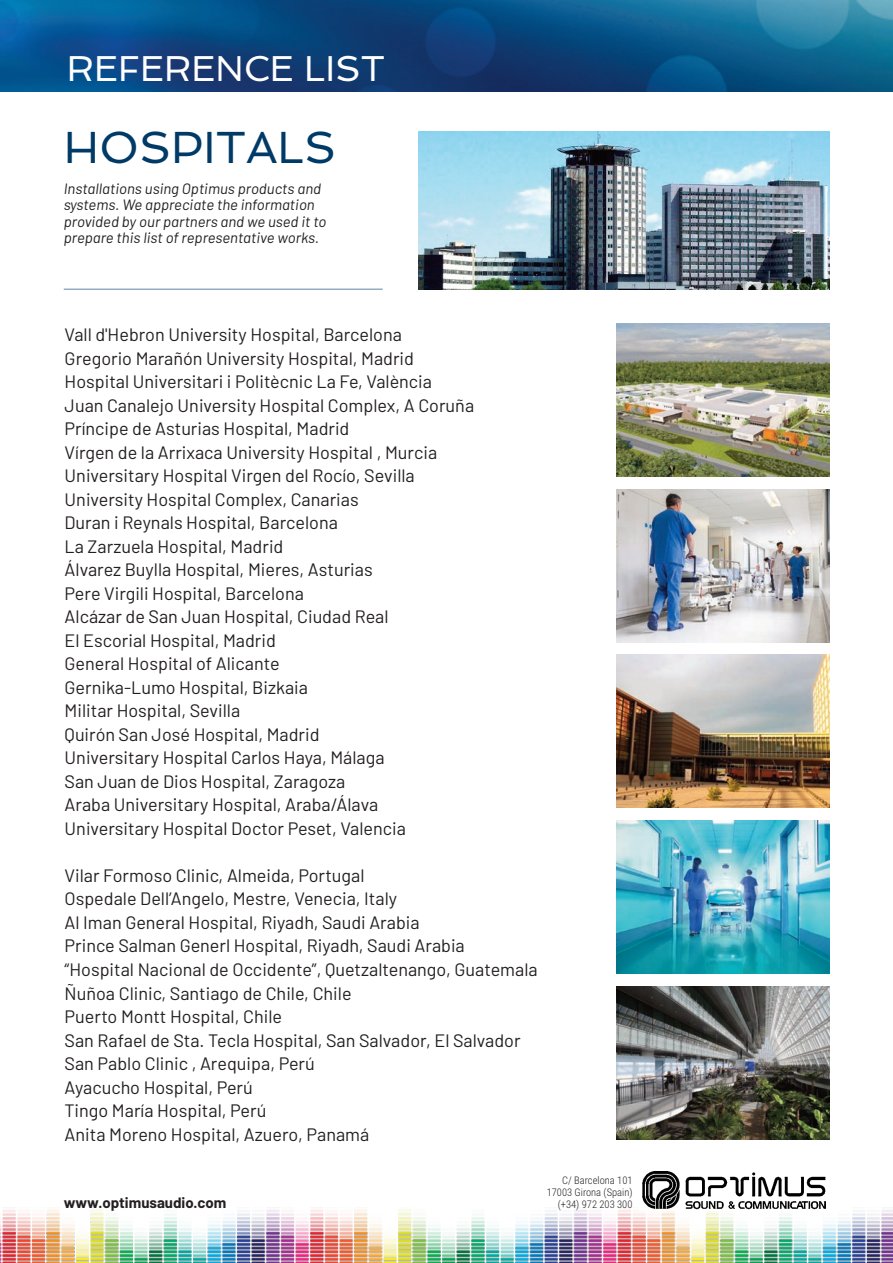
<style>
.page{position:relative;width:893px;height:1263px;background:#fff}
.page>*{position:absolute;margin:0;border:0;box-sizing:border-box;transform-origin:0 0}
.t1{font:45px "Spinnaker";color:#003a67}
.t2{font:36px "Spinnaker";color:#fff}
.t3{font:18px/23.5px "Barlow";color:#231f20}
.t4{font:italic 15px/16.5px "Barlow";color:#231f20}
.t5{font:700 15px "Barlow";color:#231f20}
.t6{font:300 10.5px/12px "Roboto Condensed";color:#231f20;text-align:right}
</style>
<div class="page">
<img style="left:0;top:0;width:893px;height:91px">
<img style="left:0;top:1210px;width:893px;height:53px">
<img style="left:643px;top:1171px;width:183px;height:39px">
<img style="left:617px;top:323px;width:212px;height:153px">
<hr style="left:64px;top:289px;width:319px;height:1px;background:#5e83a9">
<img style="left:419px;top:132px;width:410px;height:157px">
<img style="left:617px;top:489px;width:212px;height:153px">
<img style="left:617px;top:655px;width:212px;height:153px">
<img style="left:617px;top:821px;width:212px;height:153px">
<img style="left:617px;top:986px;width:212px;height:154px">
<h2 class="t2" style="left:67px;top:47px;width:320px">REFERENCE LIST</h2>
<h1 class="t1" style="left:64px;top:121px;width:274px">HOSPITALS</h1>
<p class="t4" style="left:64px;top:179px;width:264px">Installations using Optimus products and systems. We appreciate the information provided by our partners and we used it to prepare this list of representative works.</p>
<p class="t3" style="left:65px;top:321px;width:411px">Vall d'Hebron University Hospital, Barcelona<br>Gregorio Marañón University Hospital, Madrid Hospital Universitari i Politècnic La Fe, València Juan Canalejo University Hospital Complex, A Coruña Príncipe de Asturias Hospital, Madrid<br>Vírgen de la Arrixaca University Hospital , Murcia Universitary Hospital Virgen del Rocío, Sevilla University Hospital Complex, Canarias<br>Duran i Reynals Hospital, Barcelona<br>La Zarzuela Hospital, Madrid<br>Álvarez Buylla Hospital, Mieres, Asturias<br>Pere Virgili Hospital, Barcelona<br>Alcázar de San Juan Hospital, Ciudad Real<br>El Escorial Hospital, Madrid<br>General Hospital of Alicante<br>Gernika-Lumo Hospital, Bizkaia<br>Militar Hospital, Sevilla<br>Quirón San José Hospital, Madrid<br>Universitary Hospital Carlos Haya, Málaga<br>San Juan de Dios Hospital, Zaragoza<br>Araba Universitary Hospital, Araba/Álava Universitary Hospital Doctor Peset, Valencia</p>
<p class="t3" style="left:65px;top:862px;width:475px">Vilar Formoso Clinic, Almeida, Portugal<br>Ospedale Dell’Angelo, Mestre, Venecia, Italy<br>Al Iman General Hospital, Riyadh, Saudi Arabia<br>Prince Salman Generl Hospital, Riyadh, Saudi Arabia “Hospital Nacional de Occidente”, Quetzaltenango, Guatemala Ñuñoa Clinic, Santiago de Chile, Chile<br>Puerto Montt Hospital, Chile<br>San Rafael de Sta. Tecla Hospital, San Salvador, El Salvador San Pablo Clinic , Arequipa, Perú<br>Ayacucho Hospital, Perú<br>Tingo María Hospital, Perú<br>Anita Moreno Hospital, Azuero, Panamá</p>
<p class="t5" style="left:64px;top:1191px;width:164px">www.optimusaudio.com</p>
<p class="t6" style="left:547px;top:1174px;width:87px">C/ Barcelona 101<br>17003 Girona (Spain) (+34) 972 203 300</p>
</div>
